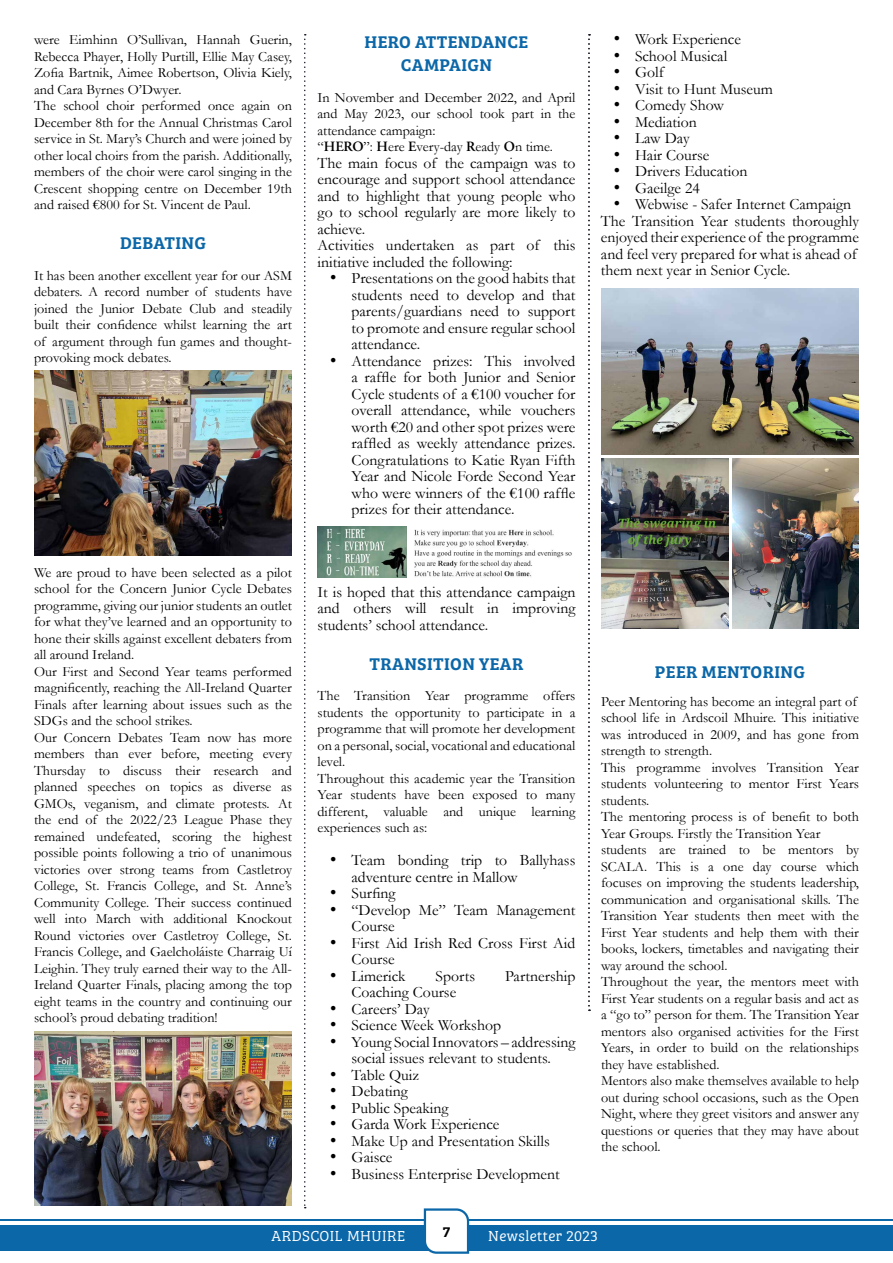
<style>
.page{position:relative;width:893px;height:1263px;background:#fff}
.page>*{position:absolute;margin:0;border:0;box-sizing:border-box;transform-origin:0 0}
.t1{font:17.55px/23.4px "Bree Serif Sb";letter-spacing:.02em;color:#0b67a8;text-align:center}
.t2{font:15.75px/16.5px "Garamond";color:#000}
.t3{font:300 15px "Bree Serif";letter-spacing:.03em;color:#fff}
.t4{font:15px "Bree Serif Sb";color:#000}
.t5{font:14.1px/16.5px "Garamond";color:#000}
.s1{font-family:"Adobe Garamond";font-weight:600}
.s2{font-family:"Times New Roman";font-size:18px}
</style>
<div class="page">
<svg style="left:304px;top:34px;width:2px;height:1174px"></svg>
<svg style="left:588px;top:34px;width:2px;height:977px"></svg>
<hr style="left:0;top:1219px;width:893px;height:2px;background:#0b67a8">
<div style="left:0;top:1225px;width:893px;height:25px;background:#0b67a8"></div>
<svg style="left:423px;top:1208px;width:47px;height:46px"></svg>
<img style="left:34px;top:1031px;width:258px;height:174px">
<img style="left:34px;top:371px;width:258px;height:185px">
<img style="left:317px;top:526px;width:90px;height:52px">
<img style="left:414px;top:529px;width:158px;height:48px">
<img style="left:601px;top:459px;width:127px;height:170px">
<img style="left:732px;top:459px;width:127px;height:169px">
<img style="left:601px;top:288px;width:258px;height:166px">
<p class="t5" style="left:34px;top:31px;width:259px">were Eimhinn O’Sullivan, Hannah Guerin, Rebecca Phayer, Holly Purtill, Ellie May Casey, Zofia Bartnik, Aimee Robertson, Olivia Kiely, and Cara Byrnes O’Dwyer.<br>The school choir performed once again on December 8th for the Annual Christmas Carol service in St. Mary’s Church and were joined by other local choirs from the parish. Additionally, members of the choir were carol singing in the Crescent shopping centre on December 19th and raised €800 for St. Vincent de Paul.</p>
<p class="t1" style="left:120px;top:230px;width:87px">DEBATING</p>
<p class="t5" style="left:34px;top:267px;width:259px;text-align:justify">It has been another excellent year for our ASM debaters. A record number of students have joined the Junior Debate Club and steadily built their confidence whilst learning the art of argument through fun games and thought&shy;provoking mock debates.</p>
<p class="t5" style="left:34px;top:564px;width:260px">We are proud to have been selected as a pilot school for the Concern Junior Cycle Debates programme, giving our junior students an outlet for what they’ve learned and an opportunity to hone their skills against excellent debaters from all around Ireland.<br>Our First and Second Year teams performed magnificently, reaching the All-Ireland Quarter Finals after learning about issues such as the SDGs and the school strikes.<br>Our Concern Debates Team now has more members than ever before, meeting every Thursday to discuss their research and planned speeches on topics as diverse as GMOs, veganism, and climate protests. At the end of the 2022/23 League Phase they remained undefeated, scoring the highest possible points following a trio of unanimous victories over strong teams from Castletroy College, St. Francis College, and St. Anne’s Community College. Their success continued well into March with additional Knockout Round victories over Castletroy College, St.<br>Francis College, and Gaelcholáiste Charraig Uí Leighin. They truly earned their way to the All-Ireland Quarter Finals, placing among the top eight teams in the country and continuing our school’s proud debating tradition!</p>
<p class="t1" style="left:365px;top:29px;width:165px">HERO ATTENDANCE<br>CAMPAIGN</p>
<p class="t5" style="left:317px;top:89px;width:259px">In November and December 2022, and April and May 2023, our school took part in the attendance campaign:<br>“<span class="s1">HERO</span>”: <span class="s1">H</span>ere <span class="s1">E</span>very-day <span class="s1">R</span>eady <span class="s1">O</span>n time.</p>
<p class="t2" style="left:317px;top:154px;width:259px">The main focus of the campaign was to encourage and support school attendance and to highlight that young people who go to school regularly are more likely to achieve.<br>Activities undertaken as part of this initiative included the following:</p>
<p class="t2" style="left:351px;top:270px;width:225px;text-align:justify;text-indent:-21px"><span class="s2">•</span> Presentations on the good habits that students need to develop and that parents/guardians need to support to promote and ensure regular school attendance.</p>
<p class="t2" style="left:351px;top:352px;width:225px;text-align:justify;text-indent:-21px"><span class="s2">•</span> Attendance prizes: This involved a raffle for both Junior and Senior Cycle students of a €100 voucher for overall attendance, while vouchers worth €20 and other spot prizes were raffled as weekly attendance prizes.<br>Congratulations to Katie Ryan Fifth Year and Nicole Forde Second Year who were winners of the €100 raffle prizes for their attendance.</p>
<p class="t2" style="left:614px;top:31px;width:129px"><span class="s2">•</span> Work Experience</p>
<p class="t2" style="left:614px;top:47px;width:115px"><span class="s2">•</span> School Musical</p>
<p class="t2" style="left:614px;top:64px;width:52px"><span class="s2">•</span> Golf</p>
<p class="t2" style="left:614px;top:80px;width:161px"><span class="s2">•</span> Visit to Hunt Museum</p>
<p class="t2" style="left:614px;top:97px;width:112px"><span class="s2">•</span> Comedy Show</p>
<p class="t2" style="left:614px;top:113px;width:85px"><span class="s2">•</span> Mediation</p>
<p class="t2" style="left:614px;top:130px;width:77px"><span class="s2">•</span> Law Day</p>
<p class="t2" style="left:614px;top:146px;width:97px"><span class="s2">•</span> Hair Course</p>
<p class="t2" style="left:614px;top:163px;width:135px"><span class="s2">•</span> Drivers Education</p>
<p class="t2" style="left:614px;top:179px;width:88px"><span class="s2">•</span> Gaeilge 24</p>
<p class="t2" style="left:601px;top:196px;width:259px;text-indent:13px"><span class="s2">•</span> Webwise - Safer Internet Campaign The Transition Year students thoroughly enjoyed their experience of the programme and feel very prepared for what is ahead of them next year in Senior Cycle.</p>
<p class="t2" style="left:317px;top:583px;width:259px;text-align:justify">It is hoped that this attendance campaign and others will result in improving students’ school attendance.</p>
<p class="t1" style="left:370px;top:651px;width:155px">TRANSITION YEAR</p>
<p class="t5" style="left:317px;top:687px;width:259px">The Transition Year programme offers students the opportunity to participate in a programme that will promote her development on a personal, social, vocational and educational level.<br>Throughout this academic year the Transition Year students have been exposed to many different, valuable and unique learning experiences such as:</p>
<p class="t2" style="left:351px;top:852px;width:225px;text-indent:-21px"><span class="s2">•</span> Team bonding trip to Ballyhass adventure centre in Mallow</p>
<p class="t2" style="left:330px;top:885px;width:67px"><span class="s2">•</span> Surfing</p>
<p class="t2" style="left:351px;top:901px;width:225px;text-indent:-21px"><span class="s2">•</span> “Develop Me” Team Management<br>Course</p>
<p class="t2" style="left:351px;top:934px;width:225px;text-indent:-21px"><span class="s2">•</span> First Aid Irish Red Cross First Aid<br>Course</p>
<p class="t2" style="left:330px;top:967px;width:77px"><span class="s2">•</span> Limerick</p>
<p class="t2" style="left:436px;top:967px;width:41px">Sports</p>
<p class="t2" style="left:505px;top:967px;width:72px">Partnership</p>
<p class="t2" style="left:351px;top:984px;width:106px">Coaching Course</p>
<p class="t2" style="left:330px;top:1000px;width:101px"><span class="s2">•</span> Careers’ Day</p>
<p class="t2" style="left:330px;top:1017px;width:172px"><span class="s2">•</span> Science Week Workshop</p>
<p class="t2" style="left:330px;top:1033px;width:247px;text-align:center"><span class="s2">•</span> Young Social Innovators – addressing social issues relevant to students.</p>
<p class="t2" style="left:330px;top:1066px;width:90px"><span class="s2">•</span> Table Quiz</p>
<p class="t2" style="left:330px;top:1083px;width:79px"><span class="s2">•</span> Debating</p>
<p class="t2" style="left:330px;top:1099px;width:120px"><span class="s2">•</span> Public Speaking</p>
<p class="t2" style="left:330px;top:1116px;width:171px"><span class="s2">•</span> Garda Work Experience</p>
<p class="t2" style="left:330px;top:1132px;width:221px"><span class="s2">•</span> Make Up and Presentation Skills</p>
<p class="t2" style="left:330px;top:1149px;width:64px"><span class="s2">•</span> Gaisce</p>
<p class="t2" style="left:330px;top:1165px;width:231px"><span class="s2">•</span> Business Enterprise Development</p>
<p class="t1" style="left:655px;top:659px;width:152px">PEER MENTORING</p>
<p class="t5" style="left:601px;top:693px;width:259px">Peer Mentoring has become an integral part of school life in Ardscoil Mhuire. This initiative was introduced in 2009, and has gone from strength to strength.<br>This programme involves Transition Year students volunteering to mentor First Years students.<br>The mentoring process is of benefit to both Year Groups. Firstly the Transition Year students are trained to be mentors by SCALA. This is a one day course which focuses on improving the students leadership, communication and organisational skills. The Transition Year students then meet with the First Year students and help them with their books, lockers, timetables and navigating their way around the school.<br>Throughout the year, the mentors meet with First Year students on a regular basis and act as a “go to” person for them. The Transition Year mentors also organised activities for the First Years, in order to build on the relationships they have established.<br>Mentors also make themselves available to help out during school occasions, such as the Open Night, where they greet visitors and answer any questions or queries that they may have about the school.</p>
<p class="t3" style="left:272px;top:1225px;width:135px">ARDSCOIL MHUIRE</p>
<p class="t4" style="left:443px;top:1220px;width:9px">7</p>
<p class="t3" style="left:488px;top:1225px;width:111px">Newsletter 2023</p>
</div>
